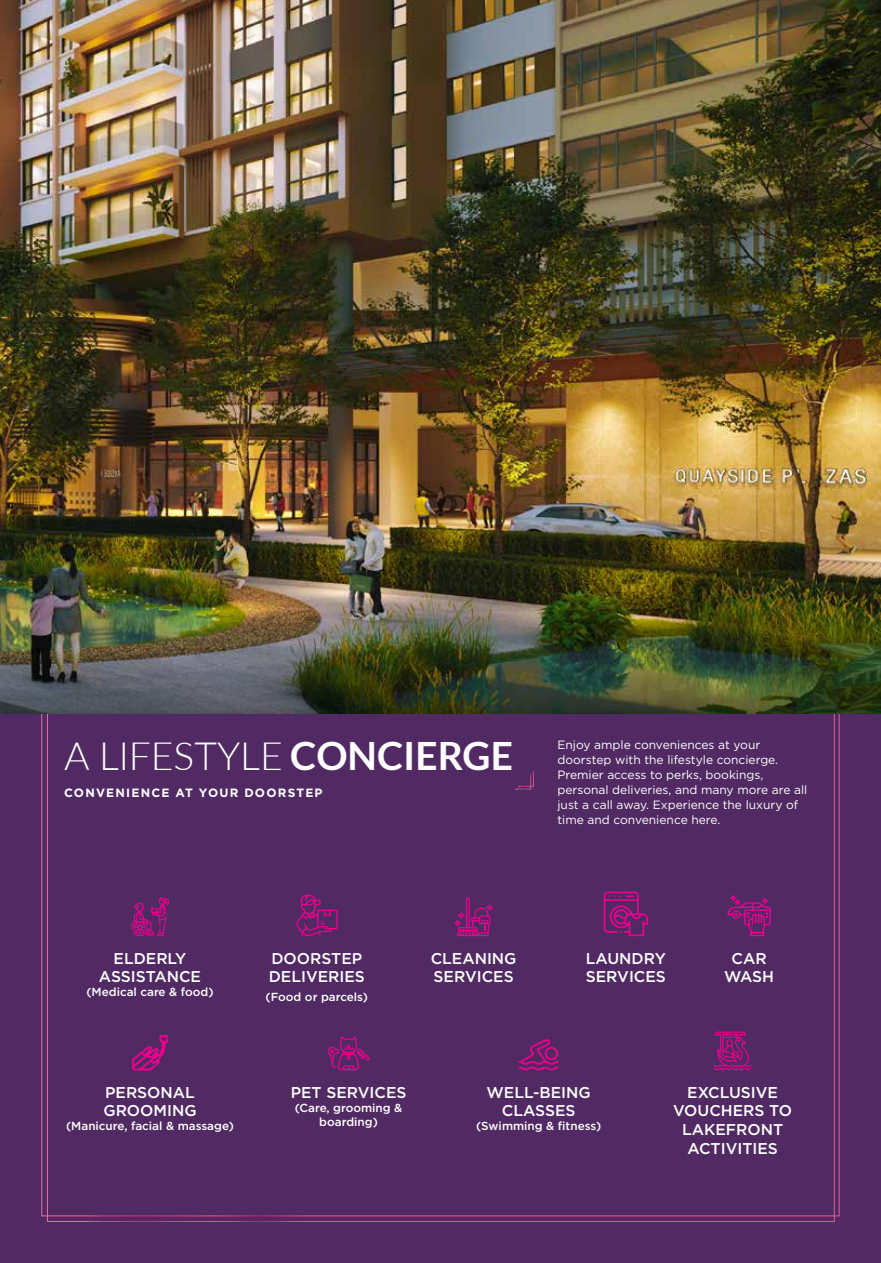
<style>
.page{position:relative;width:881px;height:1263px;background:#fff}
.page>*{position:absolute;margin:0;border:0;box-sizing:border-box;transform-origin:0 0}
.t1{font:300 39px "Lato";color:#fff}
.t2{font:500 15.6px/18.8px "Gotham";color:#fff;text-align:center}
.t3{font:12px/15px "Gotham";color:#fff}
.t4{font:700 12px "Gotham";letter-spacing:.1em;color:#fff}
.t5{font:500 11.7px/14.1px "Gotham";color:#fff;text-align:center}
.s1{font-weight:700}
</style>
<div class="page">
<div style="left:0;top:0;width:880px;height:1263px;background:#512a63"></div>
<svg style="left:41px;top:714px;width:798px;height:508px"></svg>
<svg style="left:514px;top:770px;width:20px;height:20px"></svg>
<svg style="left:131px;top:897px;width:38px;height:40px"></svg>
<svg style="left:454px;top:897px;width:39px;height:39px"></svg>
<svg style="left:296px;top:895px;width:41px;height:41px"></svg>
<svg style="left:603px;top:891px;width:45px;height:45px"></svg>
<svg style="left:327px;top:1036px;width:42px;height:34px"></svg>
<svg style="left:727px;top:895px;width:43px;height:41px"></svg>
<svg style="left:132px;top:1035px;width:36px;height:35px"></svg>
<svg style="left:518px;top:1039px;width:40px;height:32px"></svg>
<svg style="left:713px;top:1031px;width:38px;height:39px"></svg>
<img style="left:0;top:0;width:880px;height:625px">
<img style="left:0;top:625px;width:880px;height:89px">
<h1 class="t1" style="left:64px;top:729px;width:450px">A LIFESTYLE <span class="s1">CONCIERGE</span></h1>
<p class="t4" style="left:64px;top:786px;width:260px">CONVENIENCE AT YOUR DOORSTEP</p>
<p class="t3" style="left:557px;top:737px;width:251px">Enjoy ample conveniences at your doorstep with the lifestyle concierge.<br>Premier access to perks, bookings, personal deliveries, and many more are all just a call away. Experience the luxury of time and convenience here.</p>
<h2 class="t2" style="left:99px;top:948px;width:103px">ELDERLY<br>ASSISTANCE</h2>
<p class="t5" style="left:86px;top:985px;width:129px">(Medical care &amp; food)</p>
<h2 class="t2" style="left:268px;top:948px;width:98px;text-align:left">DOORSTEP<br>DELIVERIES</h2>
<p class="t5" style="left:265px;top:989px;width:104px">(Food or parcels)</p>
<h2 class="t2" style="left:430px;top:948px;width:87px;text-align:left">CLEANING<br>SERVICES</h2>
<h2 class="t2" style="left:585px;top:948px;width:81px;text-align:left">LAUNDRY<br>SERVICES</h2>
<h2 class="t2" style="left:723px;top:948px;width:51px">CAR<br>WASH</h2>
<h2 class="t2" style="left:103px;top:1082px;width:95px;text-align:left">PERSONAL<br>GROOMING</h2>
<p class="t5" style="left:66px;top:1119px;width:169px">(Manicure, facial &amp; massage)</p>
<h2 class="t2" style="left:290px;top:1082px;width:117px">PET SERVICES</h2>
<p class="t5" style="left:294px;top:1100px;width:109px">(Care, grooming &amp; boarding)</p>
<h2 class="t2" style="left:486px;top:1082px;width:106px">WELL-BEING<br>CLASSES</h2>
<p class="t5" style="left:476px;top:1119px;width:127px">(Swimming &amp; fitness)</p>
<h2 class="t2" style="left:673px;top:1082px;width:120px">EXCLUSIVE<br>VOUCHERS TO<br>LAKEFRONT<br>ACTIVITIES</h2>
</div>
